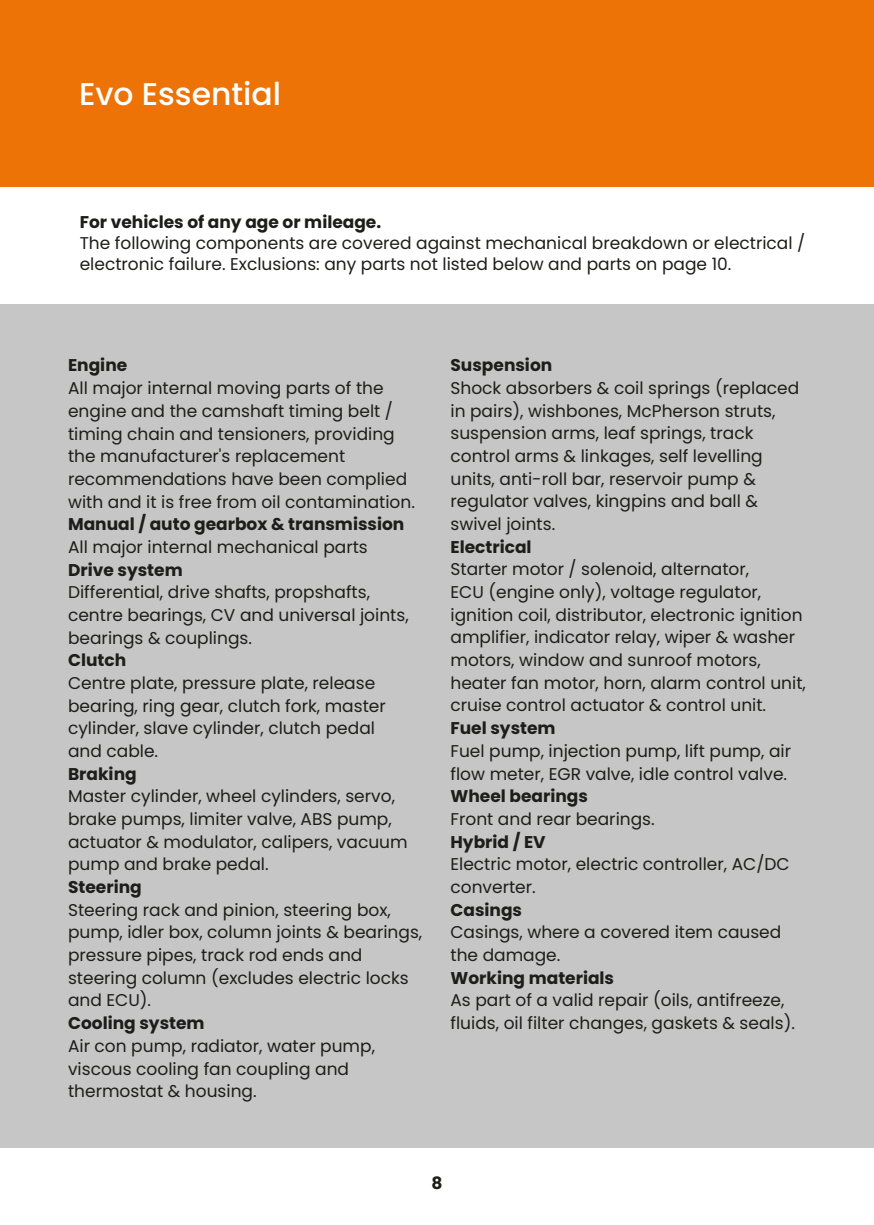
<style>
.page{position:relative;width:874px;height:1225px;background:#fff}
.page>*{position:absolute;margin:0;border:0;box-sizing:border-box;transform-origin:0 0}
.t1{font:500 31.4px "Poppins";color:#fff}
.t2{font:17px/22.6px "Poppins";color:#1d1d1b}
.t3{font:700 17px "Poppins";color:#1d1d1b}
</style>
<div class="page">
<div style="left:0;top:0;width:873px;height:187px;background:#ee7307"></div>
<div style="left:0;top:304px;width:873px;height:843px;background:#c6c6c6"></div>
<h1 class="t1" style="left:79px;top:76px;width:203px">Evo Essential</h1>
<p class="t3" style="left:80px;top:212px;width:303px">For vehicles of any age or mileage.</p>
<p class="t2" style="left:80px;top:233px;width:726px;line-height:20.4px">The following components are covered against mechanical breakdown or electrical / electronic failure. Exclusions: any parts not listed below and parts on page 10.</p>
<p class="t3" style="left:68px;top:356px;width:61px">Engine</p>
<p class="t2" style="left:68px;top:377px;width:348px">All major internal moving parts of the engine and the camshaft timing belt / timing chain and tensioners, providing the manufacturer's replacement recommendations have been complied with and it is free from oil contamination.</p>
<p class="t3" style="left:68px;top:514px;width:337px">Manual / auto gearbox &amp; transmission</p>
<p class="t2" style="left:68px;top:536px;width:301px">All major internal mechanical parts</p>
<p class="t3" style="left:68px;top:560px;width:116px">Drive system</p>
<p class="t2" style="left:68px;top:581px;width:342px">Differential, drive shafts, propshafts, centre bearings, CV and universal joints, bearings &amp; couplings.</p>
<p class="t3" style="left:68px;top:650px;width:60px">Clutch</p>
<p class="t2" style="left:68px;top:672px;width:319px">Centre plate, pressure plate, release bearing, ring gear, clutch fork, master cylinder, slave cylinder, clutch pedal and cable.</p>
<p class="t3" style="left:68px;top:764px;width:70px">Braking</p>
<p class="t2" style="left:68px;top:785px;width:341px">Master cylinder, wheel cylinders, servo, brake pumps, limiter valve, ABS pump, actuator &amp; modulator, calipers, vacuum pump and brake pedal.</p>
<p class="t3" style="left:68px;top:877px;width:75px">Steering</p>
<p class="t2" style="left:68px;top:898px;width:355px">Steering rack and pinion, steering box, pump, idler box, column joints &amp; bearings, pressure pipes, track rod ends and steering column (excludes electric locks and ECU).</p>
<p class="t3" style="left:68px;top:1013px;width:138px">Cooling system</p>
<p class="t2" style="left:68px;top:1034px;width:308px">Air con pump, radiator, water pump, viscous cooling fan coupling and thermostat &amp; housing.</p>
<p class="t3" style="left:450px;top:355px;width:103px">Suspension</p>
<p class="t2" style="left:450px;top:377px;width:350px">Shock absorbers &amp; coil springs (replaced in pairs), wishbones, McPherson struts, suspension arms, leaf springs, track control arms &amp; linkages, self levelling units, anti-roll bar, reservoir pump &amp; regulator valves, kingpins and ball &amp; swivel joints.</p>
<p class="t3" style="left:450px;top:537px;width:83px">Electrical</p>
<p class="t2" style="left:450px;top:558px;width:357px">Starter motor / solenoid, alternator,<br>ECU (engine only), voltage regulator, ignition coil, distributor, electronic ignition amplifier, indicator relay, wiper &amp; washer motors, window and sunroof motors, heater fan motor, horn, alarm control unit, cruise control actuator &amp; control unit.</p>
<p class="t3" style="left:450px;top:718px;width:106px">Fuel system</p>
<p class="t2" style="left:450px;top:739px;width:342px">Fuel pump, injection pump, lift pump, air flow meter, EGR valve, idle control valve.</p>
<p class="t3" style="left:450px;top:786px;width:139px">Wheel bearings</p>
<p class="t2" style="left:450px;top:807px;width:206px">Front and rear bearings.</p>
<p class="t3" style="left:450px;top:831px;width:97px">Hybrid / EV</p>
<p class="t2" style="left:450px;top:853px;width:340px">Electric motor, electric controller, AC/DC converter.</p>
<p class="t3" style="left:450px;top:899px;width:73px">Casings</p>
<p class="t2" style="left:450px;top:921px;width:332px">Casings, where a covered item caused the damage.</p>
<p class="t3" style="left:450px;top:967px;width:165px">Working materials</p>
<p class="t2" style="left:450px;top:989px;width:346px">As part of a valid repair (oils, antifreeze, fluids, oil filter changes, gaskets &amp; seals).</p>
<p class="t3" style="left:431px;top:1173px;width:13px">8</p>
</div>
